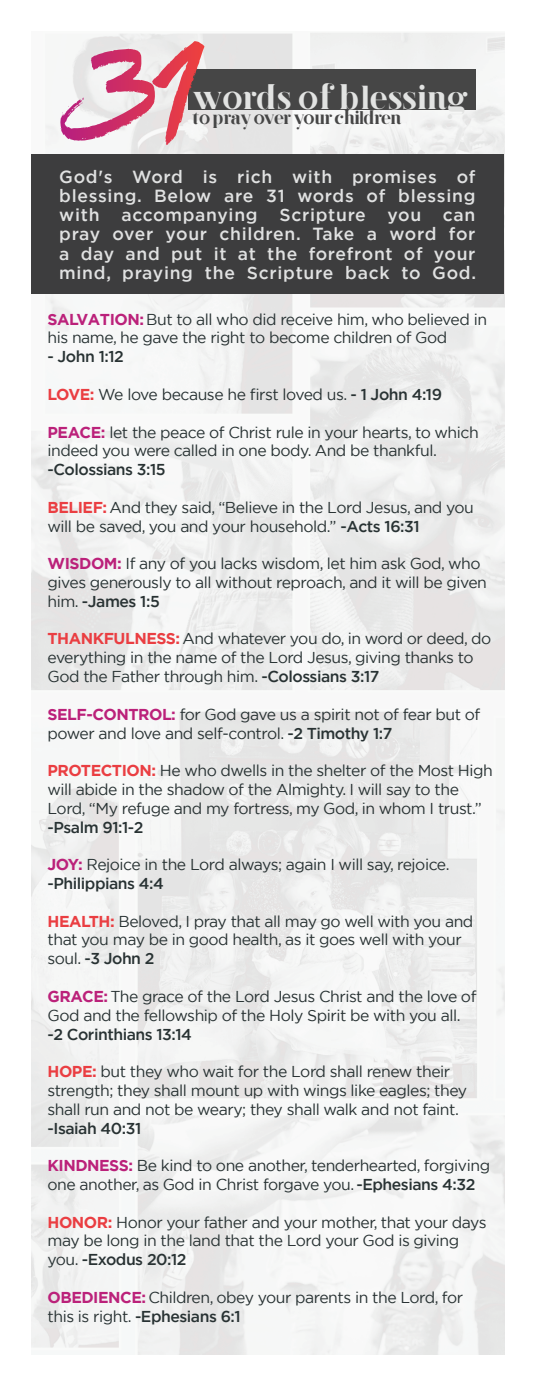
<style>
.page{position:relative;width:536px;height:1386px;background:#fff}
.page>*{position:absolute;margin:0;border:0;box-sizing:border-box;transform-origin:0 0}
.t1{font:33.07px "Rachel";color:#e2e3e2}
.t2{font:18.2px "Rachel";letter-spacing:-.04em;color:#464646}
.t3{font:500 17.5px/19.2px "Gotham";letter-spacing:.04em;color:#e0e1e1;text-align:justify}
.Paragraph_Style_1{font:15.75px/18.9px "Gotham";letter-spacing:-.03em;color:#283233}
.Paragraph_Style_1-2{font:500 15.75px "Gotham";letter-spacing:-.03em;color:#283233}
.s1{font-weight:700;color:#bb217a}
.s2{font-weight:700;color:#ea3e42}
.s3{font-weight:500}
</style>
<div class="page">
<img style="left:32px;top:32px;width:472px;height:1322px">
<div style="left:189px;top:69px;width:286px;height:40px;background:#464646"></div>
<svg style="left:152px;top:41px;width:52px;height:104px"></svg>
<div style="left:32px;top:155px;width:472px;height:139px;background:#3d3d3e"></div>
<p class="t1" style="left:192px;top:79px;width:277px">words of blessing</p>
<p class="t2" style="left:192px;top:108px;width:211px">to pray over your children</p>
<p class="t3" style="left:59px;top:167px;width:418px">God's Word is rich with promises of blessing. Below are 31 words of blessing with accompanying Scripture you can pray over your children. Take a word for a day and put it at the forefront of your mind, praying the Scripture back to God.</p>
<p class="Paragraph_Style_1" style="left:47px;top:309px;width:441px"><span class="s1">SALVATION:</span> But to all who did receive him, who believed in his name, he gave the right to become children of God</p>
<p class="Paragraph_Style_1-2" style="left:47px;top:346px;width:78px">- John 1:12</p>
<p class="Paragraph_Style_1" style="left:47px;top:385px;width:396px"><span class="s2">LOVE:</span> We love because he first loved us. <span class="s3">- 1 John 4:19</span></p>
<p class="Paragraph_Style_1" style="left:47px;top:422px;width:432px"><span class="s1">PEACE:</span> let the peace of Christ rule in your hearts, to which indeed you were called in one body. And be thankful. <span class="s3">-Colossians 3:15</span></p>
<p class="Paragraph_Style_1" style="left:47px;top:497px;width:427px"><span class="s2">BELIEF:</span> And they said, “Believe in the Lord Jesus, and you will be saved, you and your household.” <span class="s3">-Acts 16:31</span></p>
<p class="Paragraph_Style_1" style="left:47px;top:554px;width:441px"><span class="s1">WISDOM:</span> If any of you lacks wisdom, let him ask God, who gives generously to all without reproach, and it will be given him. <span class="s3">-James 1:5</span></p>
<p class="Paragraph_Style_1" style="left:47px;top:629px;width:445px"><span class="s2">THANKFULNESS:</span> And whatever you do, in word or deed, do everything in the name of the Lord Jesus, giving thanks to<br>God the Father through him. <span class="s3">-Colossians 3:17</span></p>
<p class="Paragraph_Style_1" style="left:47px;top:704px;width:434px"><span class="s1">SELF-CONTROL:</span> for God gave us a spirit not of fear but of power and love and self-control. <span class="s3">-2 Timothy 1:7</span></p>
<p class="Paragraph_Style_1" style="left:47px;top:761px;width:446px"><span class="s2">PROTECTION:</span> He who dwells in the shelter of the Most High will abide in the shadow of the Almighty. I will say to the Lord, “My refuge and my fortress, my God, in whom I trust.” <span class="s3">-Psalm 91:1-2</span></p>
<p class="Paragraph_Style_1" style="left:47px;top:855px;width:403px"><span class="s1">JOY:</span> Rejoice in the Lord always; again I will say, rejoice. <span class="s3">-Philippians 4:4</span></p>
<p class="Paragraph_Style_1" style="left:47px;top:911px;width:427px"><span class="s2">HEALTH:</span> Beloved, I pray that all may go well with you and that you may be in good health, as it goes well with your soul. <span class="s3">-3 John 2</span></p>
<p class="Paragraph_Style_1" style="left:47px;top:987px;width:430px"><span class="s1">GRACE:</span> The grace of the Lord Jesus Christ and the love of<br>God and the fellowship of the Holy Spirit be with you all. <span class="s3">-2 Corinthians 13:14</span></p>
<p class="Paragraph_Style_1" style="left:47px;top:1062px;width:421px"><span class="s2">HOPE:</span> but they who wait for the Lord shall renew their strength; they shall mount up with wings like eagles; they shall run and not be weary; they shall walk and not faint. <span class="s3">-Isaiah 40:31</span></p>
<p class="Paragraph_Style_1" style="left:47px;top:1156px;width:444px"><span class="s1">KINDNESS:</span> Be kind to one another, tenderhearted, forgiving one another, as God in Christ forgave you. <span class="s3">-Ephesians 4:32</span></p>
<p class="Paragraph_Style_1" style="left:47px;top:1212px;width:440px"><span class="s2">HONOR:</span> Honor your father and your mother, that your days may be long in the land that the Lord your God is giving you. <span class="s3">-Exodus 20:12</span></p>
<p class="Paragraph_Style_1" style="left:47px;top:1288px;width:417px"><span class="s1">OBEDIENCE:</span> Children, obey your parents in the Lord, for this is right. <span class="s3">-Ephesians 6:1</span></p>
</div>
